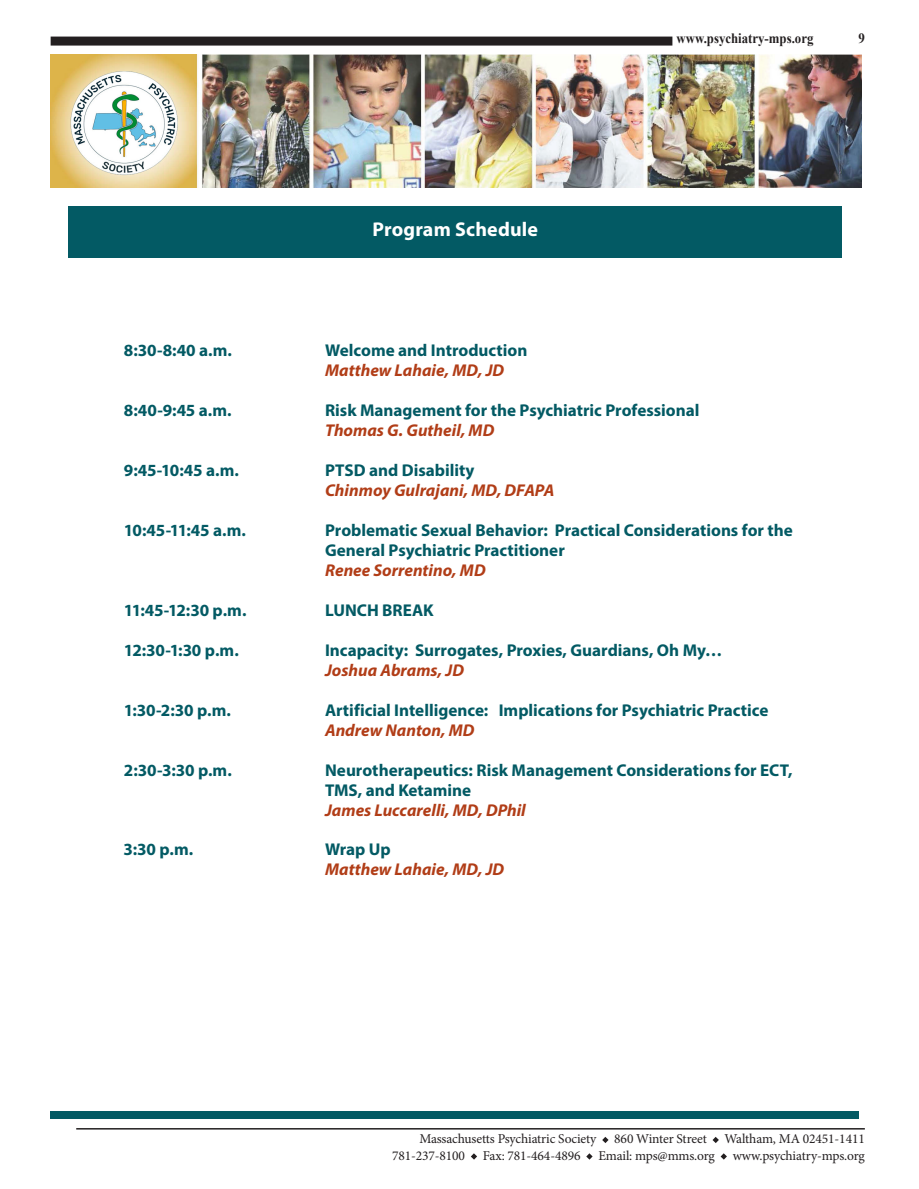
<style>
.page{position:relative;width:919px;height:1189px;background:#fff}
.page>*{position:absolute;margin:0;border:0;box-sizing:border-box;transform-origin:0 0}
.t1{font:700 19.95px "Myriad Pro";letter-spacing:.01em;color:#fff}
.t2{font:700 17.1px/20px "Myriad Pro";color:#035a64}
.t3{font:italic 700 17.1px/20px "Myriad Pro";color:#b13d17}
.t4{font:700 14.25px "Times New Roman";color:#231f20;scale:.9 1}
.t5{font:13.5px "Minion Pro";letter-spacing:-.01em;color:#231f20}
.s1{font-style:italic;color:#b13d17}
.s2{font-style:normal;color:#035a64}
</style>
<div class="page">
<svg style="left:602px;top:1137px;width:6px;height:5px"></svg>
<svg style="left:712px;top:1137px;width:6px;height:5px"></svg>
<svg style="left:471px;top:1153px;width:6px;height:6px"></svg>
<svg style="left:586px;top:1153px;width:6px;height:6px"></svg>
<svg style="left:720px;top:1153px;width:6px;height:6px"></svg>
<div style="left:51px;top:37px;width:621px;height:9px;background:#231f20"></div>
<hr style="left:76px;top:1127px;width:788px;height:2px;background:#231f20">
<div style="left:51px;top:1110px;width:807px;height:8px;background:#035a64"></div>
<img style="left:51px;top:54px;width:809px;height:133px">
<div style="left:68px;top:206px;width:773px;height:51px;background:#035a64"></div>
<p class="t1" style="left:372px;top:217px;width:167px">Program Schedule</p>
<p class="t4" style="left:676px;top:28px;width:153px">www.psychiatry-mps.org</p>
<p class="t4" style="left:858px;top:28px;width:9px">9</p>
<p class="t2" style="left:124px;top:340px;width:109px">8:30-8:40 a.m.</p>
<p class="t2" style="left:325px;top:340px;width:204px">Welcome and Introduction<br><span class="s1">Matthew Lahaie, MD, JD</span></p>
<p class="t2" style="left:124px;top:400px;width:109px">8:40-9:45 a.m.</p>
<p class="t2" style="left:325px;top:400px;width:375px">Risk Management for the Psychiatric Professional<br><span class="s1">Thomas G. Gutheil, MD</span></p>
<p class="t2" style="left:124px;top:459px;width:116px">9:45-10:45 a.m.</p>
<p class="t3" style="left:325px;top:459px;width:231px"><span class="s2">PTSD and Disability<br></span>Chinmoy Gulrajani, MD, DFAPA</p>
<p class="t2" style="left:124px;top:519px;width:123px">10:45-11:45 a.m.</p>
<p class="t2" style="left:325px;top:519px;width:469px">Problematic Sexual Behavior: Practical Considerations for the<br>General Psychiatric Practitioner<br><span class="s1">Renee Sorrentino, MD</span></p>
<p class="t2" style="left:124px;top:599px;width:124px">11:45-12:30 p.m.</p>
<p class="t2" style="left:325px;top:599px;width:110px">LUNCH BREAK</p>
<p class="t2" style="left:124px;top:639px;width:116px">12:30-1:30 p.m.</p>
<p class="t2" style="left:325px;top:639px;width:398px">Incapacity: Surrogates, Proxies, Guardians, Oh My…<br><span class="s1">Joshua Abrams, JD</span></p>
<p class="t2" style="left:124px;top:699px;width:108px">1:30-2:30 p.m.</p>
<p class="t2" style="left:325px;top:699px;width:444px">Artificial Intelligence: Implications for Psychiatric Practice<br><span class="s1">Andrew Nanton, MD</span></p>
<p class="t2" style="left:124px;top:759px;width:109px">2:30-3:30 p.m.</p>
<p class="t2" style="left:325px;top:759px;width:468px">Neurotherapeutics: Risk Management Considerations for ECT,<br>TMS, and Ketamine<br><span class="s1">James Luccarelli, MD, DPhil</span></p>
<p class="t2" style="left:124px;top:838px;width:71px">3:30 p.m.</p>
<p class="t3" style="left:325px;top:838px;width:180px"><span class="s2">Wrap Up<br></span>Matthew Lahaie, MD, JD</p>
<p class="t5" style="left:419px;top:1129px;width:178px">Massachusetts Psychiatric Society</p>
<p class="t5" style="left:614px;top:1129px;width:94px">860 Winter Street</p>
<p class="t5" style="left:724px;top:1129px;width:142px">Waltham, MA 02451-1411</p>
<p class="t5" style="left:392px;top:1145px;width:74px">781-237-8100</p>
<p class="t5" style="left:482px;top:1145px;width:99px">Fax: 781-464-4896</p>
<p class="t5" style="left:598px;top:1145px;width:118px">Email: mps@mms.org</p>
<p class="t5" style="left:732px;top:1145px;width:134px">www.psychiatry-mps.org</p>
</div>
